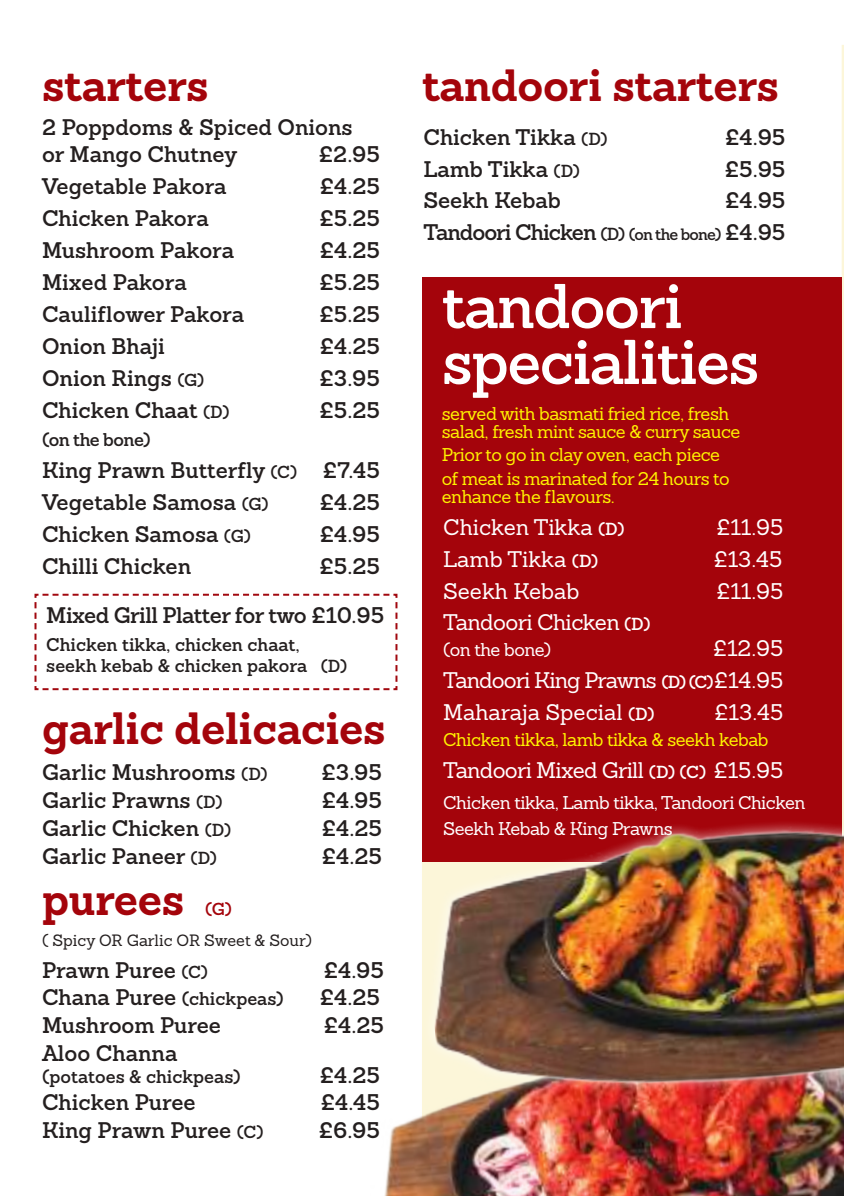
<style>
.page{position:relative;width:844px;height:1196px;background:#fff}
.page>*{position:absolute;margin:0;border:0;box-sizing:border-box;transform-origin:0 0}
.t1{font:600 61.4px/55.8px "Sanchez";letter-spacing:-.025em;color:#fff}
.t2{font:700 44px "Sanchez";letter-spacing:-.01em;color:#a4040b}
.t3{font:600 22px/26.4px "Sanchez";color:#241f1f}
.t4{font:22px/31.6px "Sanchez";letter-spacing:-.01em;color:#fff;text-align:justify}
.t5{font:600 22px/31.6px "Sanchez";letter-spacing:-.045em;color:#241f1f;text-align:right}
.t6{font:22px "Sanchez";letter-spacing:-.03em;color:#fff}
.t7{font:600 22px "Sanchez";letter-spacing:-.025em;color:#241f1f}
.t8{font:18px/18px "Sanchez";letter-spacing:-.025em;color:#fff300}
.t9{font:600 18px/21.6px "Sanchez";color:#241f1f}
.t10{font:18px/26px "Sanchez";letter-spacing:-.025em;color:#fff}
.t11{font:600 18px "Sanchez";letter-spacing:-.03em;color:#241f1f}
.t12{font:600 17px "Sanchez";color:#a4040b}
.t13{font:16px "Sanchez";color:#241f1f}
.s1{font-size:17px}
.s2{font-size:22px}
.s3{font-size:16px}
.s4{font-weight:600;font-size:17px}
</style>
<div class="page">
<svg style="left:34px;top:593px;width:364px;height:98px"></svg>
<div style="left:422px;top:278px;width:419px;height:583px;background:#a4040b"></div>
<img style="left:384px;top:1107px;width:460px;height:88px">
<img style="left:424px;top:808px;width:420px;height:304px">
<svg style="left:840px;top:1192px;width:4px;height:4px"></svg>
<h2 class="t2" style="left:42px;top:54px;width:168px">starters</h2>
<p class="t3" style="left:42px;top:114px;width:312px">2 Poppdoms &amp; Spiced Onions or Mango Chutney</p>
<p class="t3" style="left:319px;top:140px;width:63px">£2.95</p>
<p class="t3" style="left:42px;top:172px;width:186px">Vegetable Pakora</p>
<p class="t3" style="left:320px;top:172px;width:62px">£4.25</p>
<p class="t3" style="left:42px;top:204px;width:168px">Chicken Pakora</p>
<p class="t3" style="left:319px;top:204px;width:62px">£5.25</p>
<p class="t3" style="left:42px;top:236px;width:194px">Mushroom Pakora</p>
<p class="t3" style="left:320px;top:236px;width:62px">£4.25</p>
<p class="t3" style="left:42px;top:269px;width:146px">Mixed Pakora</p>
<p class="t3" style="left:319px;top:269px;width:62px">£5.25</p>
<p class="t3" style="left:42px;top:301px;width:204px">Cauliflower Pakora</p>
<p class="t3" style="left:319px;top:301px;width:62px">£5.25</p>
<p class="t3" style="left:42px;top:333px;width:124px">Onion Bhaji</p>
<p class="t3" style="left:320px;top:333px;width:62px">£4.25</p>
<p class="t3" style="left:42px;top:365px;width:164px">Onion Rings <span class="s1">(G)</span></p>
<p class="t3" style="left:319px;top:365px;width:62px">£3.95</p>
<p class="t3" style="left:42px;top:397px;width:189px">Chicken Chaat <span class="s1">(D)</span></p>
<p class="t3" style="left:319px;top:397px;width:62px">£5.25</p>
<p class="t11" style="left:42px;top:427px;width:110px">(on the bone)</p>
<p class="t3" style="left:42px;top:453px;width:340px;line-height:32px">King Prawn Butterfly <span class="s1">(C)</span> £7.45<br>Vegetable Samosa <span class="s1">(G)</span></p>
<p class="t3" style="left:320px;top:488px;width:62px">£4.25</p>
<p class="t3" style="left:42px;top:520px;width:210px">Chicken Samosa <span class="s1">(G)</span></p>
<p class="t3" style="left:320px;top:520px;width:62px">£4.95</p>
<p class="t3" style="left:42px;top:552px;width:151px">Chilli Chicken</p>
<p class="t3" style="left:319px;top:552px;width:62px">£5.25</p>
<p class="t7" style="left:46px;top:600px;width:340px">Mixed Grill Platter for two £10.95</p>
<p class="t9" style="left:46px;top:633px;width:302px">Chicken tikka, chicken chaat, seekh kebab &amp; chicken pakora <span class="s1">(D)</span></p>
<h2 class="t2" style="left:42px;top:698px;width:345px">garlic delicacies</h2>
<p class="t3" style="left:42px;top:759px;width:227px">Garlic Mushrooms <span class="s1">(D)</span></p>
<p class="t3" style="left:321px;top:759px;width:62px">£3.95</p>
<p class="t3" style="left:42px;top:786px;width:182px">Garlic Prawns <span class="s1">(D)</span></p>
<p class="t3" style="left:322px;top:786px;width:62px">£4.95</p>
<p class="t3" style="left:42px;top:814px;width:191px">Garlic Chicken <span class="s1">(D)</span></p>
<p class="t3" style="left:322px;top:814px;width:62px">£4.25</p>
<p class="t3" style="left:42px;top:842px;width:176px">Garlic Paneer <span class="s1">(D)</span></p>
<p class="t3" style="left:322px;top:842px;width:62px">£4.25</p>
<h2 class="t2" style="left:42px;top:868px;width:144px">purees</h2>
<p class="t12" style="left:205px;top:897px;width:28px">(G)</p>
<p class="t13" style="left:42px;top:929px;width:271px">( Spicy OR Garlic OR Sweet &amp; Sour)</p>
<p class="t3" style="left:42px;top:956px;width:168px">Prawn Puree <span class="s1">(C)</span></p>
<p class="t3" style="left:324px;top:956px;width:62px">£4.95</p>
<p class="t9" style="left:42px;top:987px;width:243px"><span class="s2">Chana Puree</span> (chickpeas)</p>
<p class="t3" style="left:320px;top:983px;width:62px">£4.25</p>
<p class="t3" style="left:42px;top:1011px;width:180px">Mushroom Puree</p>
<p class="t3" style="left:324px;top:1011px;width:62px">£4.25</p>
<p class="t3" style="left:42px;top:1039px;width:137px">Aloo Channa</p>
<p class="t9" style="left:42px;top:1065px;width:200px">(potatoes &amp; chickpeas)</p>
<p class="t3" style="left:320px;top:1061px;width:62px">£4.25</p>
<p class="t3" style="left:42px;top:1088px;width:155px">Chicken Puree</p>
<p class="t3" style="left:321px;top:1088px;width:61px">£4.45</p>
<p class="t3" style="left:42px;top:1116px;width:223px">King Prawn Puree <span class="s1">(C)</span></p>
<p class="t3" style="left:319px;top:1116px;width:63px">£6.95</p>
<h2 class="t2" style="left:422px;top:54px;width:359px">tandoori starters</h2>
<p class="t3" style="left:423px;top:124px;width:186px">Chicken Tikka <span class="s1">(D)</span></p>
<p class="t3" style="left:725px;top:124px;width:62px">£4.95</p>
<p class="t3" style="left:423px;top:155px;width:158px">Lamb Tikka <span class="s1">(D)</span></p>
<p class="t3" style="left:725px;top:155px;width:62px">£5.95</p>
<p class="t3" style="left:423px;top:187px;width:139px">Seekh Kebab</p>
<p class="t5" style="left:423px;top:185px;width:364px">£4.95<br>Tandoori Chicken <span class="s1">(D)</span> <span class="s3">(on the bone)</span> £4.95</p>
<h1 class="t1" style="left:442px;top:278px;width:319px">tandoori specialities</h1>
<p class="t8" style="left:442px;top:404px;width:300px">served with basmati fried rice, fresh salad, fresh mint sauce &amp; curry sauce</p>
<p class="t8" style="left:442px;top:443px;width:289px;line-height:23.6px">Prior to go in clay oven, each piece of meat is marinated for 24 hours to</p>
<p class="t8" style="left:442px;top:487px;width:174px">enhance the flavours.</p>
<p class="t4" style="left:443px;top:511px;width:183px">Chicken Tikka <span class="s4">(D)</span></p>
<p class="t4" style="left:716px;top:511px;width:68px">£11.95</p>
<p class="t4" style="left:443px;top:543px;width:156px">Lamb Tikka <span class="s4">(D)</span></p>
<p class="t4" style="left:714px;top:543px;width:70px">£13.45</p>
<p class="t4" style="left:443px;top:575px;width:138px">Seekh Kebab</p>
<p class="t4" style="left:716px;top:575px;width:68px">£11.95</p>
<p class="t4" style="left:443px;top:606px;width:209px">Tandoori Chicken <span class="s4">(D)</span></p>
<p class="t10" style="left:443px;top:636px;width:110px">(on the bone)</p>
<p class="t4" style="left:443px;top:632px;width:342px;text-indent:270px">£12.95<br>Tandoori King Prawns <span class="s4">(D) (C)</span>£14.95<br>Maharaja Special <span class="s4">(D)</span></p>
<p class="t4" style="left:714px;top:696px;width:70px">£13.45</p>
<p class="t8" style="left:443px;top:730px;width:327px">Chicken tikka, lamb tikka &amp; seekh kebab</p>
<p class="t6" style="left:443px;top:755px;width:341px">Tandoori Mixed Grill <span class="s4">(D) (C)</span> £15.95</p>
<p class="t10" style="left:443px;top:789px;width:364px">Chicken tikka, Lamb tikka, Tandoori Chicken<br>Seekh Kebab &amp; King Prawns</p>
</div>
